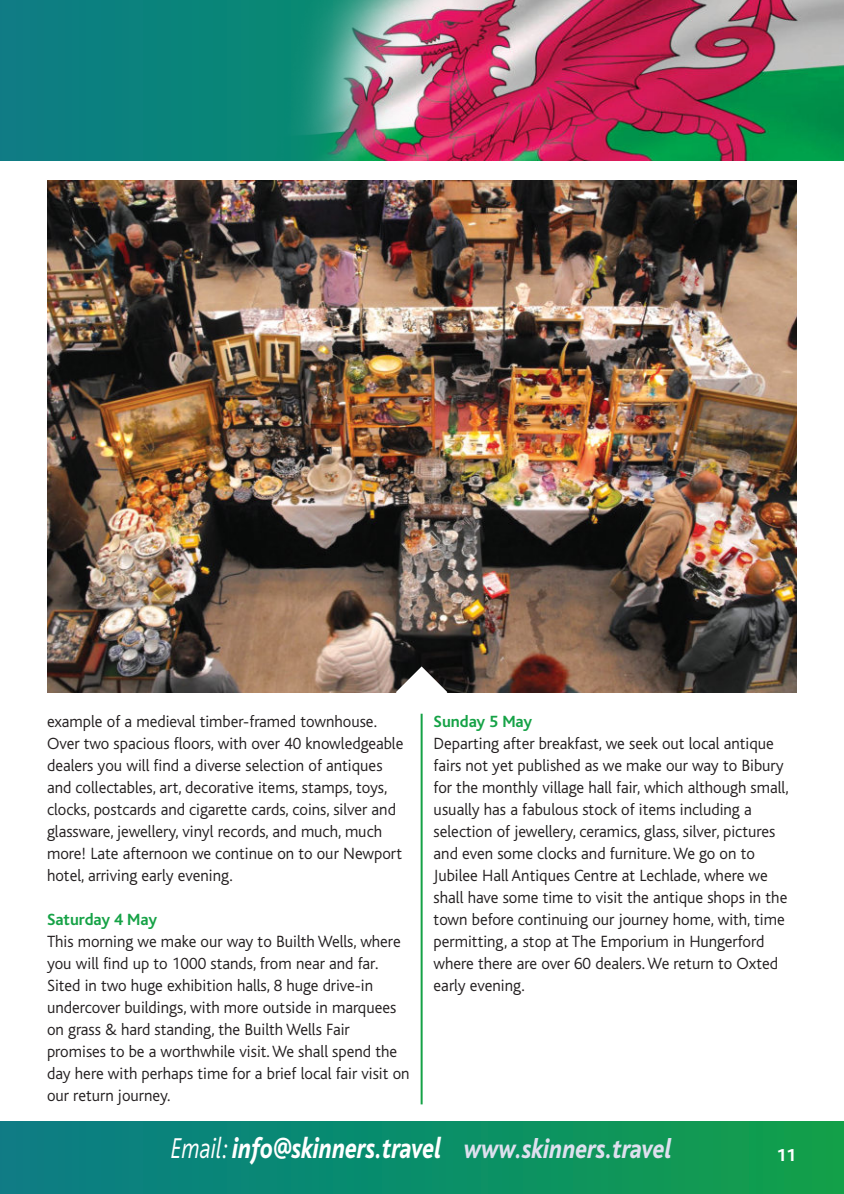
<style>
.page{position:relative;width:844px;height:1194px;background:#fff}
.page>*{position:absolute;margin:0;border:0;box-sizing:border-box;transform-origin:0 0}
.t1{font:italic 800 30px "Bliss";color:#fff;scale:.8 1}
.t2{font:800 18px "Bliss";color:#fff}
.t3{font:300 17px/22px "Bliss";color:#231f20}
.t4{font:700 17px "Bliss";color:#15a246}
.s1{font-weight:300}
.s2{font-size:28.2px;color:#dee0ee}
</style>
<div class="page">
<div style="left:0;top:0;width:843px;height:160px;background:#0b827e"></div>
<img style="left:277px;top:0;width:566px;height:160px">
<img style="left:47px;top:180px;width:748px;height:512px">
<svg style="left:395px;top:666px;width:52px;height:52px"></svg>
<hr style="left:420px;top:714px;width:2px;height:390px;background:#15a246">
<div style="left:0;top:1121px;width:843px;height:73px;background:linear-gradient(to right,#087c88,#11a049)"></div>
<p class="t3" style="left:47px;top:712px;width:357px">example of a medieval timber-framed townhouse.<br>Over two spacious floors, with over 40 knowledgeable dealers you will find a diverse selection of antiques and collectables, art, decorative items, stamps, toys, clocks, postcards and cigarette cards, coins, silver and glassware, jewellery, vinyl records, and much, much more! Late afternoon we continue on to our Newport hotel, arriving early evening.</p>
<p class="t4" style="left:47px;top:914px;width:111px">Saturday 4 May</p>
<p class="t3" style="left:47px;top:932px;width:364px">This morning we make our way to Builth Wells, where you will find up to 1000 stands, from near and far.<br>Sited in two huge exhibition halls, 8 huge drive-in undercover buildings, with more outside in marquees on grass &amp; hard standing, the Builth Wells Fair promises to be a worthwhile visit.We shall spend the day here with perhaps time for a brief local fair visit on our return journey.</p>
<h1 class="t1" style="left:171px;top:1138px;width:627px"><span class="s1">Email:</span> info@skinners.travel <span class="s2">www.skinners.travel</span></h1>
<p class="t4" style="left:433px;top:716px;width:100px">Sunday 5 May</p>
<p class="t3" style="left:433px;top:734px;width:356px">Departing after breakfast, we seek out local antique fairs not yet published as we make our way to Bibury for the monthly village hall fair, which although small, usually has a fabulous stock of items including a selection of jewellery, ceramics, glass, silver, pictures and even some clocks and furniture.We go on to Jubilee Hall Antiques Centre at Lechlade, where we shall have some time to visit the antique shops in the town before continuing our journey home, with, time permitting, a stop at The Emporium in Hungerford where there are over 60 dealers.We return to Oxted early evening.</p>
<p class="t2" style="left:776px;top:1150px;width:21px">11</p>
</div>
